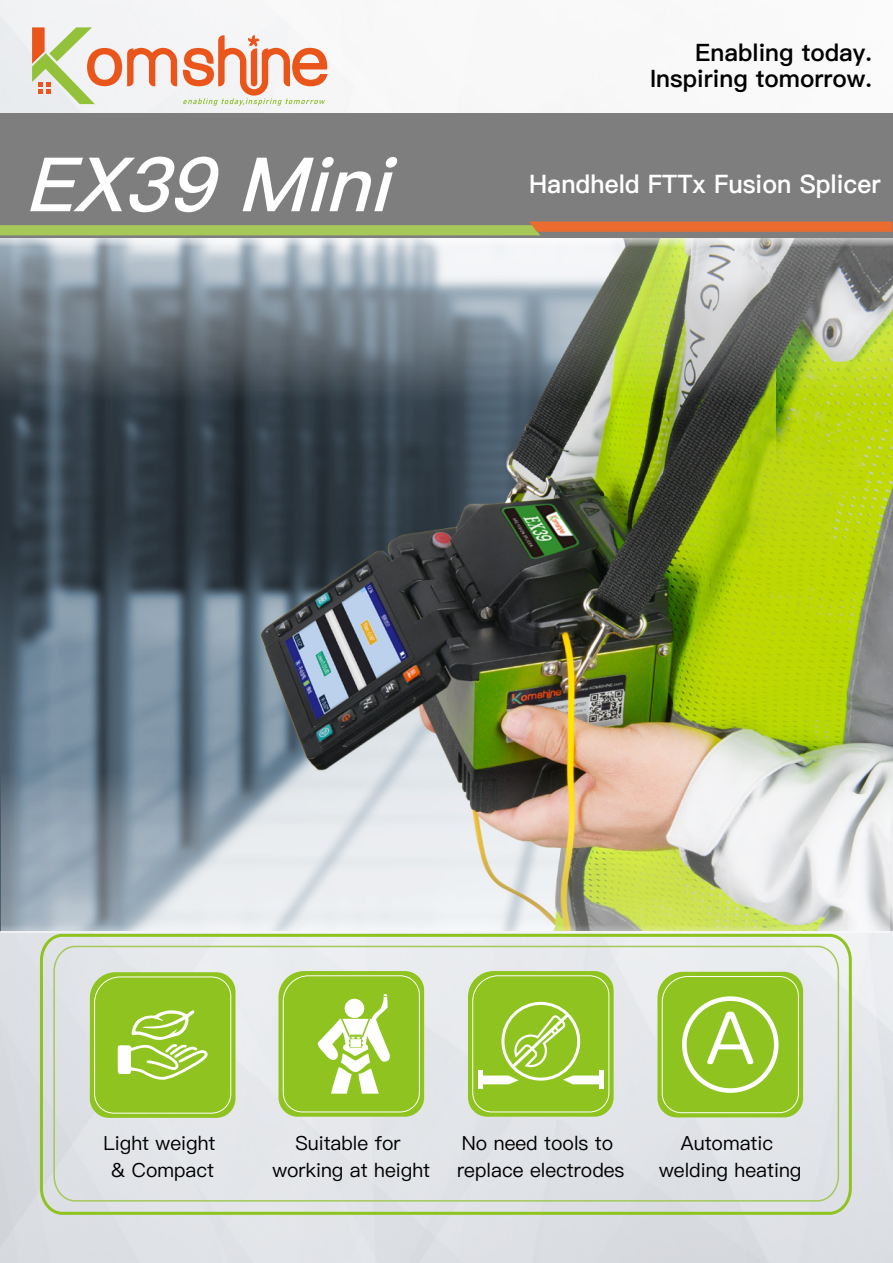
<style>
.page{position:relative;width:893px;height:1263px;background:#fff}
.page>*{position:absolute;margin:0;border:0;box-sizing:border-box;transform-origin:0 0}
.t1{font:italic 75px "Ping Fang SC Bold";color:#fff}
.t2{font:28.5px "Adobe Heiti Std";color:#fff}
.t3{font:25.5px "Ping Fang SC Heavy";color:#fff}
.t4{font:24px/26px "Ping Fang SC Heavy";color:#000;text-align:right}
.t5{font:19.5px/26.2px "Ping Fang SC Medium";color:#000;text-align:center}
</style>
<div class="page">
<img style="left:892px;top:931px;width:1px;height:247px">
<div style="left:0;top:113px;width:893px;height:129px;background:#7e7e7f"></div>
<svg style="left:0;top:222px;width:892px;height:13px"></svg>
<svg style="left:32px;top:27px;width:145px;height:77px"></svg>
<svg style="left:183px;top:35px;width:145px;height:71px"></svg>
<svg style="left:38px;top:932px;width:815px;height:284px"></svg>
<svg style="left:53px;top:945px;width:787px;height:257px"></svg>
<svg style="left:90px;top:972px;width:145px;height:146px"></svg>
<svg style="left:657px;top:972px;width:146px;height:145px"></svg>
<svg style="left:468px;top:971px;width:146px;height:146px"></svg>
<hr style="left:478px;top:1070px;width:4px;height:19px;background:#fff">
<div style="left:599px;top:1070px;width:5px;height:19px;background:#fff"></div>
<img style="left:0;top:238px;width:893px;height:693px">
<img style="left:1px;top:238px;width:892px;height:200px">
<img style="left:2px;top:734px;width:888px;height:198px">
<svg style="left:278px;top:971px;width:146px;height:146px"></svg>
<img style="left:346px;top:1031px;width:25px;height:23px">
<h1 class="t1" style="left:25px;top:140px;width:390px">EX39Mini</h1>
<p class="t4" style="left:650px;top:40px;width:224px">Enabling today.<br>Inspiring tomorrow.</p>
<h3 class="t3" style="left:529px;top:169px;width:353px">Handheld FTTx Fusion Splicer</h3>
<h2 class="t2" style="left:633px;top:178px;width:230px">光纤损耗测试套装</h2>
<p class="t5" style="left:103px;top:1130px;width:114px">Light weight &amp; Compact</p>
<p class="t5" style="left:272px;top:1130px;width:159px">Suitable for working at height</p>
<p class="t5" style="left:457px;top:1130px;width:169px;text-align:left">No need tools to replace electrodes</p>
<p class="t5" style="left:659px;top:1130px;width:144px">Automatic welding heating</p>
</div>
